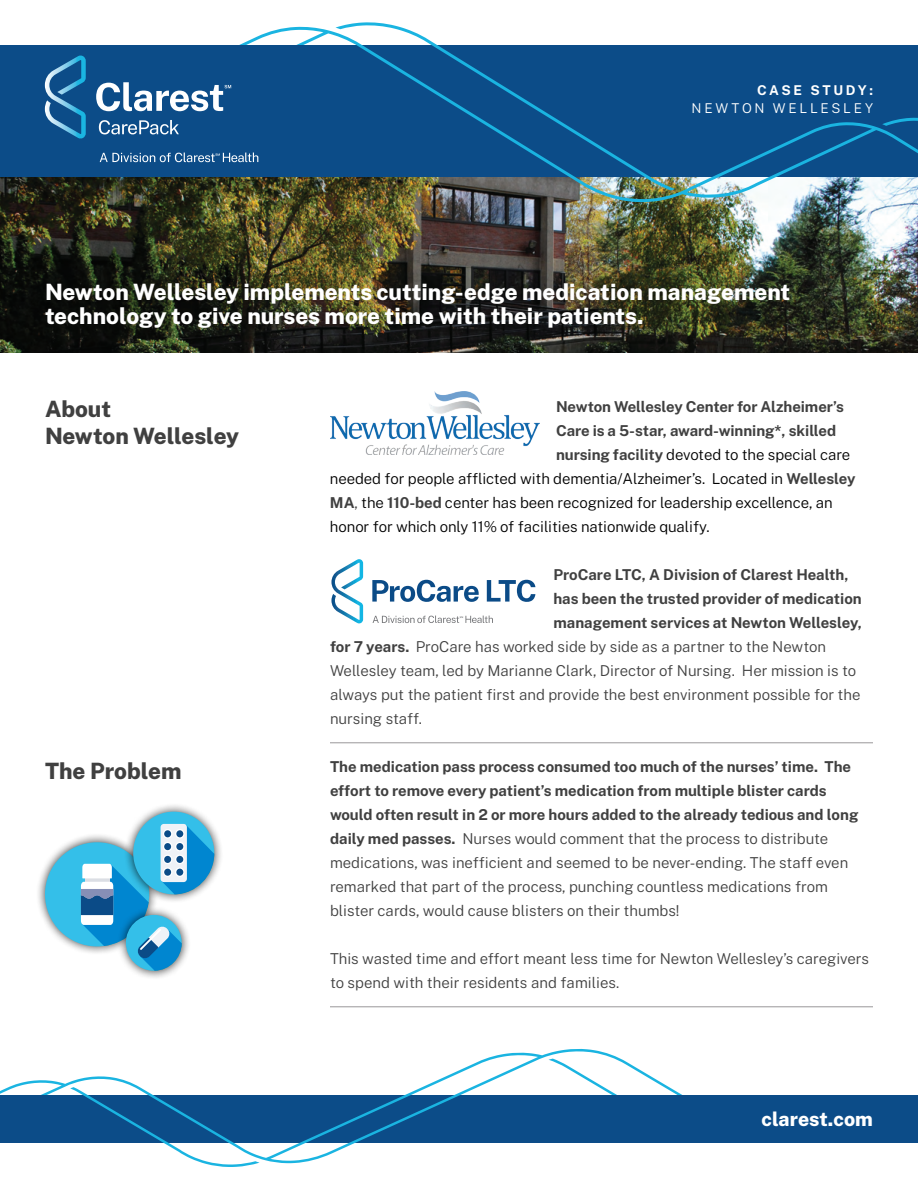
<style>
.page{position:relative;width:918px;height:1188px;background:#fff}
.page>*{position:absolute;margin:0;border:0;box-sizing:border-box;transform-origin:0 0}
.t1{font:800 22.5px/24.3px "Public Sans";color:#fff}
.t2{font:800 22.5px/27px "Public Sans";color:#404040}
.t3{font:800 19.5px "Public Sans";color:#fff}
.t4{font:300 15px/24px "Public Sans";color:#404040}
.t5{font:300 15px "Public Sans";letter-spacing:-.005em;color:#000}
.t6{font:700 15px "Public Sans";letter-spacing:-.005em;color:#404040}
.t7{font:300 13.5px "Public Sans";letter-spacing:.2em;color:#fff}
.t8{font:700 13.5px "Public Sans";letter-spacing:.2em;color:#fff}
.s1{font-weight:700;color:#404040}
.s2{color:#404040}
.s3{font-weight:700}
</style>
<div class="page">
<img style="left:0;top:176px;width:918px;height:177px">
<hr style="left:330px;top:742px;width:543px;height:1px;background:#999799">
<hr style="left:330px;top:1006px;width:543px;height:1px;background:#999799">
<svg style="left:331px;top:559px;width:32px;height:64px"></svg>
<svg style="left:372px;top:580px;width:107px;height:22px"></svg>
<svg style="left:487px;top:580px;width:48px;height:22px"></svg>
<svg style="left:373px;top:616px;width:120px;height:7px"></svg>
<img style="left:331px;top:392px;width:208px;height:63px">
<div style="left:0;top:45px;width:918px;height:131px;background:#0c4c88"></div>
<img style="left:143px;top:22px;width:775px;height:225px">
<div style="left:36px;top:833px;width:123px;height:123px;background:#000;opacity:.75"></div>
<div style="left:45px;top:842px;width:104px;height:104px;background:#34bfe9;border-radius:50%"></div>
<div style="left:117px;top:906px;width:74px;height:74px;background:#000;opacity:.75"></div>
<div style="left:124px;top:802px;width:100px;height:102px;background:#000;opacity:.75"></div>
<div style="left:133px;top:812px;width:81px;height:82px;background:#34bfe9;border-radius:50%"></div>
<svg style="left:81px;top:825px;width:133px;height:146px"></svg>
<div style="left:161px;top:824px;width:26px;height:58px;background:#eff2f7;border-radius:3px"></div>
<svg style="left:163px;top:829px;width:9px;height:10px"></svg>
<svg style="left:163px;top:842px;width:9px;height:9px"></svg>
<svg style="left:163px;top:855px;width:9px;height:9px"></svg>
<svg style="left:163px;top:867px;width:9px;height:10px"></svg>
<svg style="left:175px;top:829px;width:10px;height:10px"></svg>
<svg style="left:175px;top:842px;width:10px;height:9px"></svg>
<svg style="left:175px;top:855px;width:10px;height:9px"></svg>
<svg style="left:175px;top:867px;width:10px;height:10px"></svg>
<div style="left:164px;top:830px;width:7px;height:7px;background:#0b4b87;border-radius:50%"></div>
<div style="left:164px;top:843px;width:7px;height:7px;background:#0b4b87;border-radius:50%"></div>
<div style="left:164px;top:856px;width:7px;height:7px;background:#0b4b87;border-radius:50%"></div>
<div style="left:164px;top:869px;width:7px;height:7px;background:#0b4b87;border-radius:50%"></div>
<div style="left:176px;top:830px;width:7px;height:7px;background:#0b4b87;border-radius:50%"></div>
<div style="left:176px;top:843px;width:7px;height:7px;background:#0b4b87;border-radius:50%"></div>
<div style="left:176px;top:856px;width:7px;height:7px;background:#0b4b87;border-radius:50%"></div>
<div style="left:176px;top:869px;width:7px;height:7px;background:#0b4b87;border-radius:50%"></div>
<div style="left:83px;top:45px;width:258px;height:75px;background:#0c4c88"></div>
<svg style="left:96px;top:82px;width:135px;height:52px"></svg>
<svg style="left:100px;top:153px;width:158px;height:9px"></svg>
<svg style="left:45px;top:56px;width:41px;height:83px"></svg>
<div style="left:0;top:1095px;width:918px;height:48px;background:#0c4c88"></div>
<svg style="left:0;top:1048px;width:682px;height:119px"></svg>
<div style="left:482px;top:1095px;width:259px;height:48px;background:#0c4c88"></div>
<div style="left:0;top:1095px;width:57px;height:48px;background:#0c4c88"></div>
<div style="left:386px;top:1143px;width:532px;height:45px;background:#fff"></div>
<p class="t8" style="left:757px;top:81px;width:117px">CASE STUDY:</p>
<p class="t7" style="left:692px;top:99px;width:183px">NEWTON WELLESLEY</p>
<h1 class="t1" style="left:45px;top:278px;width:747px">Newton Wellesley implements cutting-edge medication management technology to give nurses more time with their patients.</h1>
<h1 class="t2" style="left:45px;top:394px;width:195px">About<br>Newton Wellesley</h1>
<h1 class="t2" style="left:45px;top:756px;width:138px">The Problem</h1>
<p class="t6" style="left:556px;top:396px;width:289px">Newton Wellesley Center for Alzheimer’s</p>
<p class="t6" style="left:556px;top:420px;width:281px">Care is a 5-star, award-winning*, skilled</p>
<p class="t5" style="left:556px;top:444px;width:296px"><span class="s1">nursing facility</span> devoted to the special care</p>
<p class="t5" style="left:330px;top:468px;width:527px">needed for people afflicted with dementia/Alzheimer’s. Located in <span class="s1">Wellesley</span></p>
<p class="t5" style="left:330px;top:492px;width:504px"><span class="s1">MA</span><span class="s2">,</span> the <span class="s1">110-bed</span> center has been recognized for leadership excellence, an</p>
<p class="t5" style="left:330px;top:516px;width:381px">honor for which only 11% of facilities nationwide qualify.</p>
<p class="t6" style="left:553px;top:564px;width:297px">ProCare LTC, A Division of Clarest Health,</p>
<p class="t6" style="left:553px;top:588px;width:310px">has been the trusted provider of medication</p>
<p class="t6" style="left:553px;top:612px;width:310px">management services at Newton Wellesley,</p>
<p class="t4" style="left:330px;top:634px;width:498px"><span class="s3">for 7 years.</span> ProCare has worked side by side as a partner to the Newton</p>
<p class="t4" style="left:330px;top:658px;width:528px">Wellesley team, led by Marianne Clark, Director of Nursing. Her mission is to</p>
<p class="t4" style="left:330px;top:682px;width:532px">always put the patient first and provide the best environment possible for the</p>
<p class="t4" style="left:330px;top:706px;width:94px">nursing staff.</p>
<p class="t4" style="left:330px;top:754px;width:530px"><span class="s3">The medication pass process consumed too much of the nurses’ time. The effort to remove every patient’s medication from multiple blister cards would often result in 2 or more hours added to the already tedious and long daily med passes.</span> Nurses would comment that the process to distribute medications, was inefficient and seemed to be never-ending. The staff even remarked that part of the process, punching countless medications from blister cards, would cause blisters on their thumbs!</p>
<p class="t4" style="left:330px;top:946px;width:541px">This wasted time and effort meant less time for Newton Wellesley’s caregivers to spend with their residents and families.</p>
<h2 class="t3" style="left:762px;top:1105px;width:113px">clarest.com</h2>
</div>
